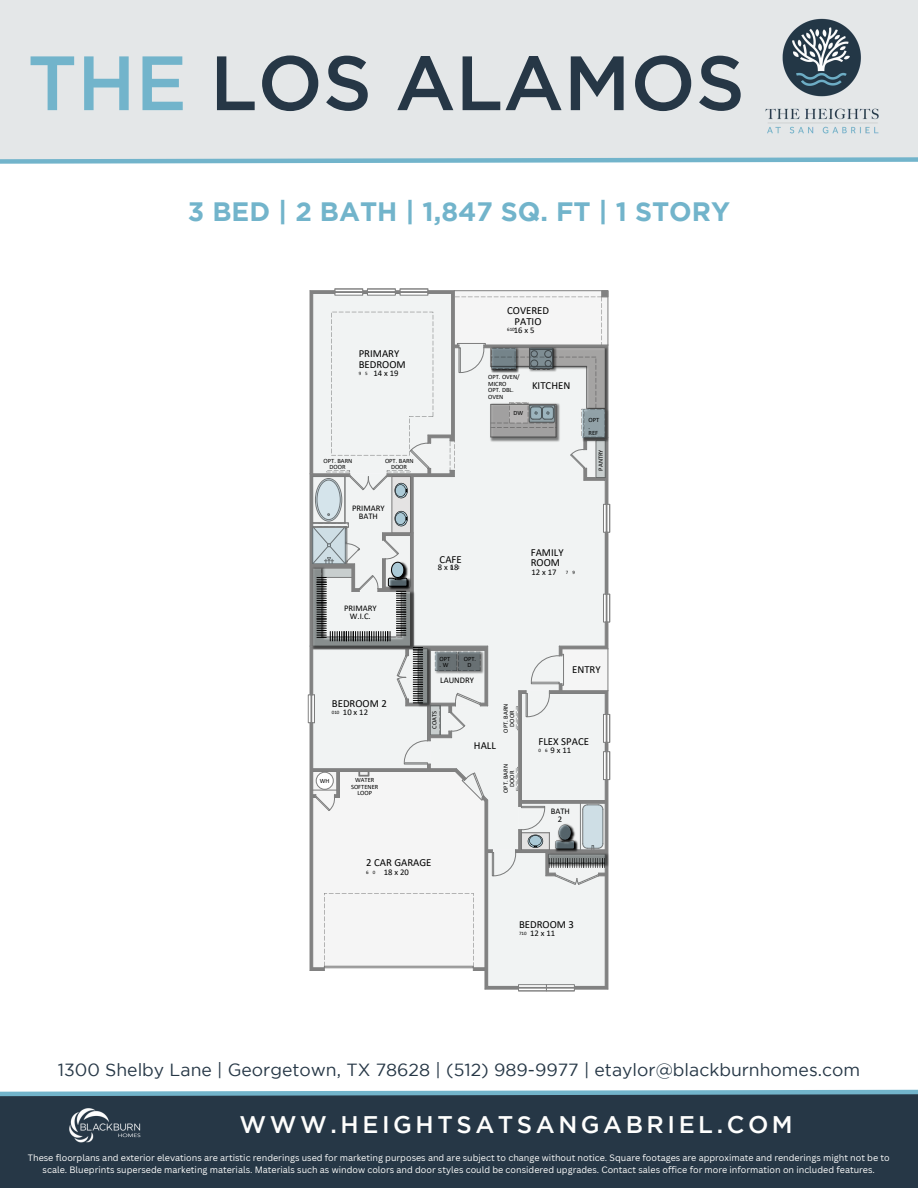
<style>
.page{position:relative;width:918px;height:1188px;background:#fff}
.page>*{position:absolute;margin:0;border:0;box-sizing:border-box;transform-origin:0 0}
.t1{font:500 76.8px "Gotham";color:#263746}
.t2{font:700 26.55px "Gotham";color:#72b4cb}
.t3{font:500 24px "Gotham";letter-spacing:.15em;color:#fefefd}
.t4{font:17.55px "Gotham";color:#263746}
.t5{font:10.8px/10.5px "Calibri";color:#000}
.t6{font:9px/12px "Canva Sans";color:#fefefd;text-align:center}
.t7{font:8.55px/8.1px "Calibri";color:#000;text-align:center}
.t8{font:6.45px/6.4px "Calibri";color:#000;text-align:center}
.t9{font:4.95px "Calibri";color:#000}
.s1{color:#72b4cb}
</style>
<div class="page">
<svg style="left:310px;top:289px;width:300px;height:703px"></svg>
<div style="left:0;top:0;width:918px;height:159px;background:#e4e7e8"></div>
<svg style="left:0;top:157px;width:918px;height:7px"></svg>
<img style="left:782px;top:18px;width:79px;height:79px">
<img style="left:765px;top:108px;width:114px;height:26px">
<div style="left:0;top:1092px;width:918px;height:96px;background:#263746"></div>
<svg style="left:0;top:1089px;width:918px;height:8px"></svg>
<img style="left:69px;top:1108px;width:72px;height:35px">
<p class="t1" style="left:27px;top:54px;width:719px"><span class="s1">THE</span> LOS ALAMOS</p>
<p class="t2" style="left:188px;top:201px;width:544px">3 BED | 2 BATH | 1,847 SQ. FT | 1 STORY</p>
<p class="t5" style="left:359px;top:349px;width:49px">PRIMARY<br>BEDROOM</p>
<p class="t9" style="left:359px;top:371px;width:11px">9 5</p>
<p class="t7" style="left:374px;top:370px;width:27px">14 x 19</p>
<p class="t8" style="left:324px;top:458px;width:30px">OPT. BARN<br>DOOR</p>
<p class="t8" style="left:385px;top:458px;width:30px">OPT. BARN<br>DOOR</p>
<p class="t7" style="left:352px;top:505px;width:34px">PRIMARY<br>BATH</p>
<p class="t7" style="left:344px;top:605px;width:34px">PRIMARY<br>W.I.C.</p>
<p class="t5" style="left:332px;top:699px;width:56px">BEDROOM 2</p>
<p class="t9" style="left:332px;top:711px;width:9px">010</p>
<p class="t7" style="left:343px;top:709px;width:27px">10 x 12</p>
<p class="t8" style="left:320px;top:779px;width:11px">WH</p>
<p class="t8" style="left:351px;top:778px;width:29px">WATER<br>SOFTENER<br>LOOP</p>
<p class="t5" style="left:507px;top:307px;width:44px;text-align:center">COVERED<br>PATIO</p>
<p class="t9" style="left:507px;top:328px;width:9px">610</p>
<p class="t7" style="left:514px;top:327px;width:22px">16x5</p>
<p class="t8" style="left:488px;top:374px;width:33px">OPT. OVEN/</p>
<p class="t8" style="left:488px;top:381px;width:20px">MICRO</p>
<p class="t8" style="left:488px;top:387px;width:27px">OPT. DBL.</p>
<p class="t8" style="left:488px;top:394px;width:17px">OVEN</p>
<p class="t8" style="left:513px;top:410px;width:11px">DW</p>
<p class="t5" style="left:532px;top:381px;width:40px">KITCHEN</p>
<p class="t8" style="left:589px;top:417px;width:12px;text-align:left">OPT .<br>REF</p>
<p class="t8" style="left:598px;top:471px;width:23px;rotate:-90deg">PANTRY</p>
<p class="t5" style="left:440px;top:555px;width:24px">CAFE</p>
<p class="t9" style="left:451px;top:566px;width:11px">0 2</p>
<p class="t7" style="left:438px;top:564px;width:22px">8x18</p>
<p class="t5" style="left:531px;top:548px;width:34px">FAMILY<br>ROOM</p>
<p class="t7" style="left:531px;top:569px;width:27px">12 x 17</p>
<p class="t9" style="left:566px;top:570px;width:11px">7 9</p>
<p class="t8" style="left:440px;top:656px;width:12px;text-align:left">OPT . W</p>
<p class="t8" style="left:464px;top:656px;width:14px">OPT.<br>D</p>
<p class="t7" style="left:440px;top:677px;width:35px">LAUNDRY</p>
<p class="t8" style="left:432px;top:729px;width:19px;rotate:-90deg">COATS</p>
<p class="t8" style="left:503px;top:733px;width:30px;rotate:-90deg">OPT. BARN<br>DOOR</p>
<p class="t8" style="left:503px;top:793px;width:30px;rotate:-90deg">OPT. BARN<br>DOOR</p>
<p class="t5" style="left:474px;top:741px;width:24px">HALL</p>
<p class="t5" style="left:572px;top:666px;width:30px">ENTRY</p>
<p class="t5" style="left:539px;top:737px;width:52px">FLEX SPACE</p>
<p class="t9" style="left:539px;top:748px;width:11px">0 6</p>
<p class="t7" style="left:550px;top:747px;width:22px">9x11</p>
<p class="t7" style="left:551px;top:808px;width:21px">BATH<br>2</p>
<p class="t5" style="left:366px;top:858px;width:67px">2 CAR GARAGE</p>
<p class="t9" style="left:366px;top:870px;width:11px">6 0</p>
<p class="t7" style="left:384px;top:869px;width:27px">18 x 20</p>
<p class="t5" style="left:519px;top:920px;width:56px">BEDROOM 3</p>
<p class="t9" style="left:519px;top:932px;width:9px">710</p>
<p class="t7" style="left:530px;top:930px;width:27px">12 x 11</p>
<p class="t4" style="left:58px;top:1063px;width:804px">1300 Shelby Lane | Georgetown, TX 78628 | (512) 989-9977 | etaylor@blackburnhomes.com</p>
<p class="t3" style="left:240px;top:1115px;width:555px">WWW.HEIGHTSATSANGABRIEL.COM</p>
<p class="t6" style="left:28px;top:1151px;width:863px">These floorplans and exterior elevations are artistic renderings used for marketing purposes and are subject to change without notice. Square footages are approximate and renderings might not be to scale. Blueprints supersede marketing materials. Materials such as window colors and door styles could be considered upgrades. Contact sales office for more information on included features.</p>
</div>
